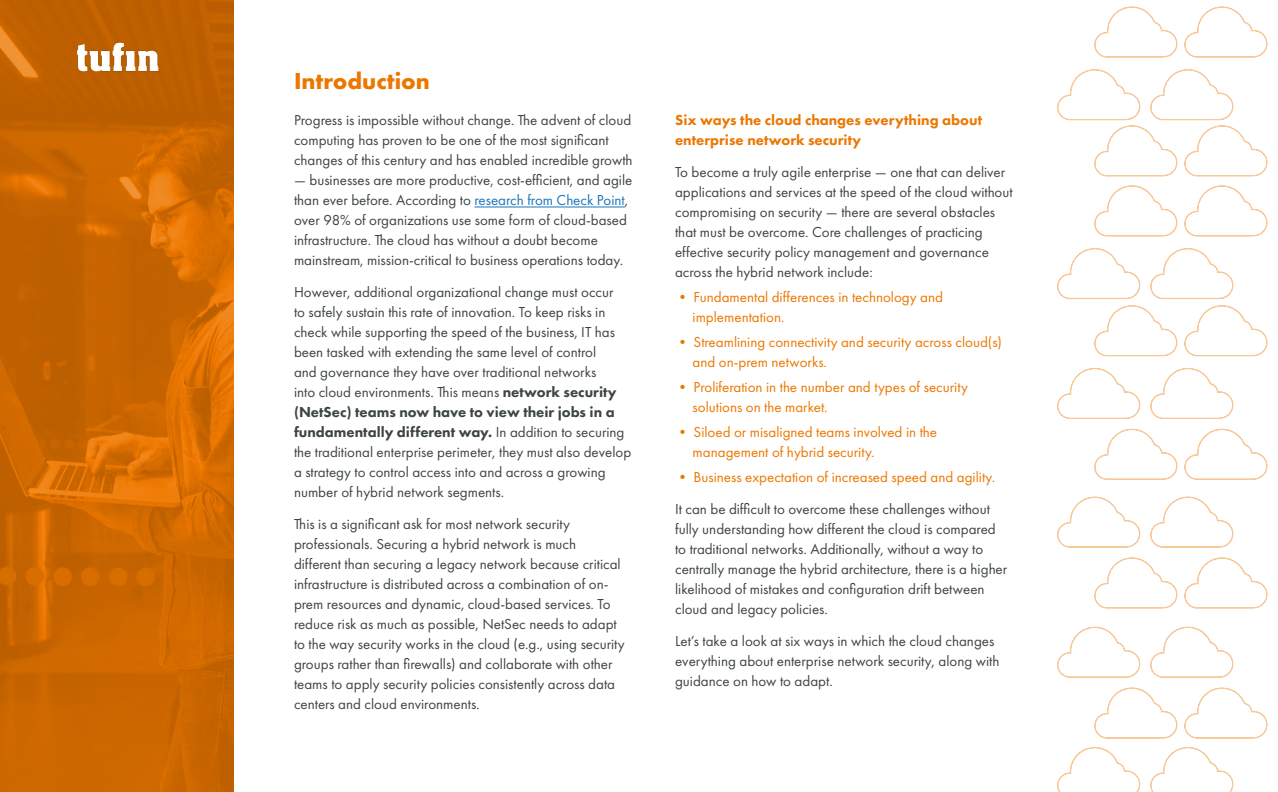
<style>
.page{position:relative;width:1278px;height:792px;background:#fff}
.page>*{position:absolute;margin:0;border:0;box-sizing:border-box;transform-origin:0 0}
.t1{font:700 24px "Futura PT";color:#ec7700}
.t2{font:15px/20px "Futura PT";color:#3d4543}
.t3{font:15px/20px "Futura PT";color:#ec7700}
.t4{font:800 15px/20px "Futura PT";color:#ec7700}
.s1{color:#1c75bc}
.s2{font-weight:800}
</style>
<div class="page">
<svg style="left:0;top:0;width:234px;height:792px;background:#cb6600"></svg>
<hr style="left:474px;top:207px;width:151px;height:1px;background:#1c75bc">
<img style="left:71px;top:35px;width:92px;height:47px">
<svg style="left:1057px;top:367px;width:84px;height:52px"></svg>
<svg style="left:1150px;top:368px;width:84px;height:51px"></svg>
<svg style="left:1094px;top:428px;width:84px;height:52px"></svg>
<svg style="left:1094px;top:185px;width:84px;height:52px"></svg>
<svg style="left:1094px;top:6px;width:84px;height:52px"></svg>
<svg style="left:1184px;top:428px;width:84px;height:52px"></svg>
<svg style="left:1057px;top:248px;width:211px;height:109px"></svg>
<svg style="left:1057px;top:69px;width:211px;height:108px"></svg>
<svg style="left:1184px;top:185px;width:84px;height:52px"></svg>
<svg style="left:1184px;top:6px;width:84px;height:52px"></svg>
<svg style="left:1057px;top:496px;width:84px;height:52px"></svg>
<svg style="left:1150px;top:496px;width:84px;height:52px"></svg>
<svg style="left:1094px;top:557px;width:84px;height:52px"></svg>
<svg style="left:1184px;top:557px;width:84px;height:52px"></svg>
<svg style="left:1057px;top:626px;width:84px;height:52px"></svg>
<svg style="left:1150px;top:626px;width:84px;height:52px"></svg>
<svg style="left:1094px;top:687px;width:84px;height:52px"></svg>
<svg style="left:1184px;top:687px;width:84px;height:52px"></svg>
<svg style="left:1057px;top:747px;width:84px;height:45px"></svg>
<svg style="left:1150px;top:747px;width:84px;height:45px"></svg>
<h1 class="t1" style="left:294px;top:65px;width:137px">Introduction</h1>
<p class="t2" style="left:294px;top:110px;width:340px">Progress is impossible without change. The advent of cloud computing has proven to be one of the most significant changes of this century and has enabled incredible growth</p>
<p class="t2" style="left:294px;top:170px;width:340px">— businesses are more productive, cost-efficient, and agile than ever before. According to <span class="s1">research from Check Point</span>, over 98% of organizations use some form of cloud-based infrastructure. The cloud has without a doubt become mainstream, mission-critical to business operations today.</p>
<p class="t2" style="left:294px;top:282px;width:339px">However, additional organizational change must occur<br>to safely sustain this rate of innovation. To keep risks in check while supporting the speed of the business, IT has been tasked with extending the same level of control<br>and governance they have over traditional networks<br>into cloud environments. This means <span class="s2">network security (NetSec) teams now have to view their jobs in a fundamentally different way.</span> In addition to securing the traditional enterprise perimeter, they must also develop a strategy to control access into and across a growing number of hybrid network segments.</p>
<p class="t2" style="left:294px;top:514px;width:332px">This is a significant ask for most network security professionals. Securing a hybrid network is much different than securing a legacy network because critical infrastructure is distributed across a combination of on&shy;prem resources and dynamic, cloud-based services. To reduce risk as much as possible, NetSec needs to adapt to the way security works in the cloud (e.g., using security groups rather than firewalls) and collaborate with other teams to apply security policies consistently across data centers and cloud environments.</p>
<p class="t4" style="left:675px;top:110px;width:309px">Six ways the cloud changes everything about enterprise network security</p>
<p class="t2" style="left:675px;top:162px;width:339px">To become a truly agile enterprise — one that can deliver applications and services at the speed of the cloud without compromising on security — there are several obstacles that must be overcome. Core challenges of practicing effective security policy management and governance across the hybrid network include:</p>
<p class="t3" style="left:693px;top:287px;width:252px;text-indent:-17px">• Fundamental differences in technology and implementation.</p>
<p class="t3" style="left:693px;top:332px;width:311px;text-indent:-17px">• Streamlining connectivity and security across cloud(s) and on-prem networks.</p>
<p class="t3" style="left:693px;top:377px;width:277px;text-indent:-17px">• Proliferation in the number and types of security solutions on the market.</p>
<p class="t3" style="left:693px;top:422px;width:246px;text-indent:-17px">• Siloed or misaligned teams involved in the management of hybrid security.</p>
<p class="t3" style="left:675px;top:467px;width:322px">• Business expectation of increased speed and agility.</p>
<p class="t2" style="left:675px;top:499px;width:334px">It can be difficult to overcome these challenges without fully understanding how different the cloud is compared to traditional networks. Additionally, without a way to centrally manage the hybrid architecture, there is a higher likelihood of mistakes and configuration drift between cloud and legacy policies.</p>
<p class="t2" style="left:675px;top:631px;width:326px">Let’s take a look at six ways in which the cloud changes everything about enterprise network security, along with guidance on how to adapt.</p>
</div>
